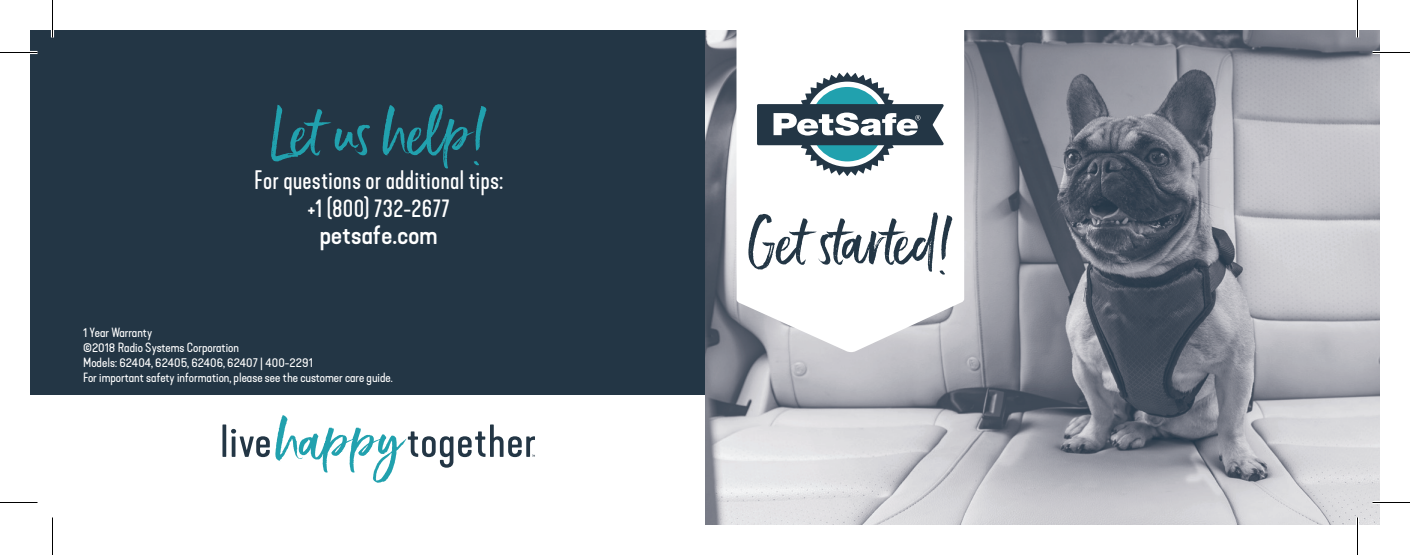
<style>
.page{position:relative;width:1410px;height:555px;background:#fff}
.page>*{position:absolute;margin:0;border:0;box-sizing:border-box;transform-origin:0 0}
.t1{font:25px/27.5px "Kapra Neue";letter-spacing:.005em;color:#fff;text-align:center}
.t2{font:500 expanded 25px "Kapra Neue";letter-spacing:.01em;color:#fff}
.t3{font:expanded 12.5px/15px "Kapra Neue";color:#fff}
</style>
<div class="page">
<img style="left:705px;top:30px;width:675px;height:495px">
<svg style="left:737px;top:30px;width:227px;height:322px"></svg>
<div style="left:30px;top:30px;width:675px;height:495px;background:#233645"></div>
<div style="left:30px;top:395px;width:675px;height:130px;background:#fff"></div>
<svg style="left:271px;top:104px;width:215px;height:65px"></svg>
<svg style="left:757px;top:72px;width:187px;height:104px"></svg>
<svg style="left:222px;top:415px;width:313px;height:68px"></svg>
<svg style="left:748px;top:212px;width:204px;height:63px"></svg>
<div style="left:829px;top:176px;width:21px;height:18px;background:#fff"></div>
<div style="left:850px;top:194px;width:22px;height:18px;background:#fff"></div>
<hr style="left:0;top:51px;width:38px;height:3px;background:#fff">
<hr style="left:1372px;top:51px;width:38px;height:3px;background:#fff">
<hr style="left:1372px;top:501px;width:38px;height:3px;background:#fff">
<hr style="left:51px;top:0;width:3px;height:38px;background:#fff">
<hr style="left:1356px;top:0;width:3px;height:38px;background:#fff">
<hr style="left:1356px;top:518px;width:3px;height:37px;background:#fff">
<hr style="left:0;top:52px;width:38px;height:1px;background:#000">
<hr style="left:1372px;top:52px;width:38px;height:1px;background:#000">
<hr style="left:0;top:502px;width:38px;height:1px;background:#000">
<hr style="left:1372px;top:502px;width:38px;height:1px;background:#000">
<hr style="left:52px;top:0;width:1px;height:38px;background:#000">
<hr style="left:52px;top:518px;width:1px;height:37px;background:#000">
<hr style="left:1357px;top:0;width:1px;height:38px;background:#000">
<hr style="left:1357px;top:518px;width:1px;height:37px;background:#000">
<h1 class="t1" style="left:254px;top:167px;width:250px">For questions or additional tips: +1 (800) 732-2677</h1>
<h1 class="t2" style="left:320px;top:220px;width:119px">petsafe.com</h1>
<p class="t3" style="left:83px;top:325px;width:311px">1 Year Warranty<br>©2018 Radio Systems Corporation<br>Models: 62404, 62405, 62406, 62407 | 400-2291<br>For important safety information, please see the customer care guide.</p>
</div>
